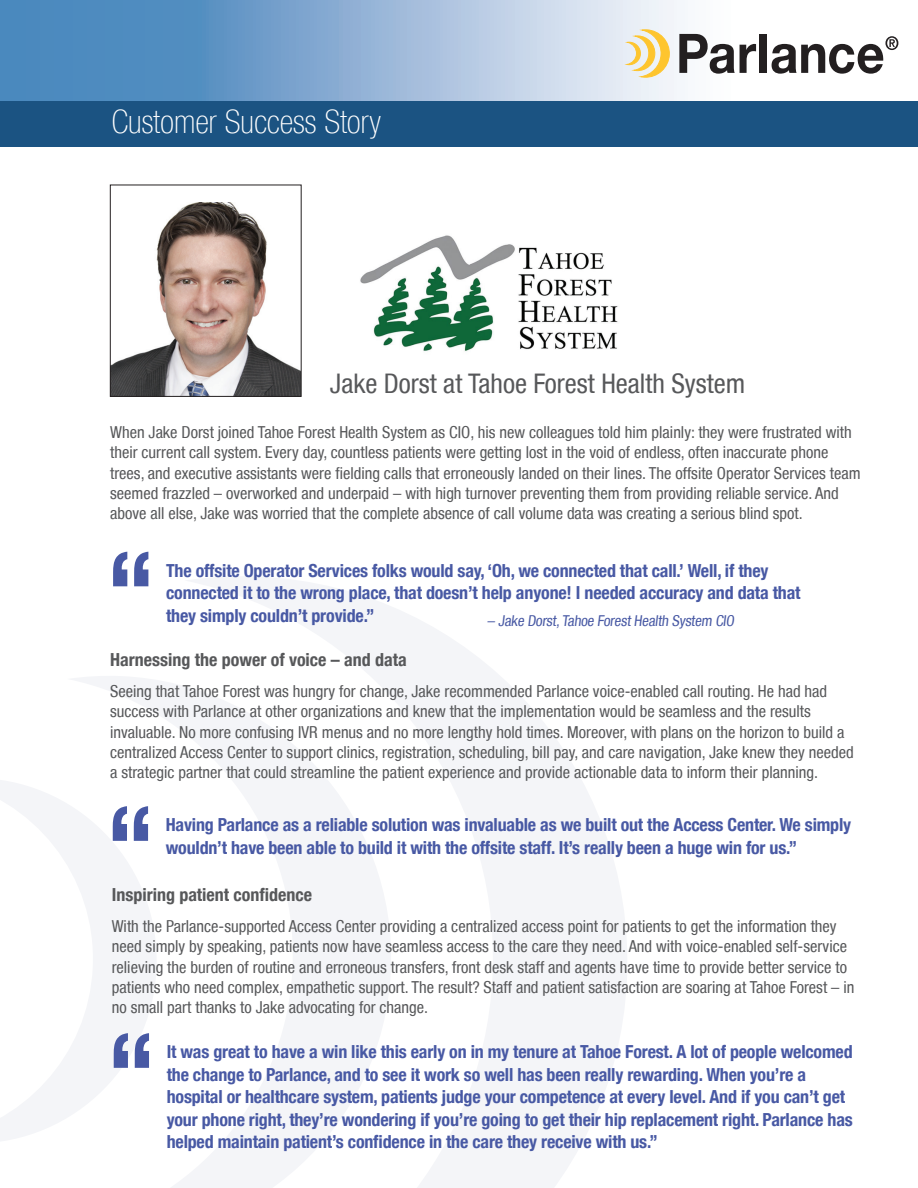
<style>
.page{position:relative;width:918px;height:1188px;background:#fff}
.page>*{position:absolute;margin:0;border:0;box-sizing:border-box;transform-origin:0 0}
.t1{font:700 condensed 108px "Helvetica Neue LT";color:#4859a4}
.t2{font:100 condensed 33px "Helvetica Neue LT";color:#fff}
.t3{font:condensed 27px "Helvetica Neue LT";color:#57585a}
.t4{font:700 condensed 18px/22.5px "Helvetica Neue LT";letter-spacing:-.01em;color:#4859a4}
.t5{font:700 condensed 18px "Helvetica Neue LT";color:#57585a}
.t6{font:condensed 16.5px/20.2px "Helvetica Neue LT";color:#57585a}
.t7{font:condensed 15px "Helvetica Neue LT";color:#4859a4}
</style>
<div class="page">
<svg style="left:0;top:0;width:899px;height:101px"></svg>
<div style="left:0;top:101px;width:918px;height:46px;background:#1b5382"></div>
<svg style="left:188px;top:577px;width:439px;height:611px;fill:#f4f5f8"></svg>
<svg style="left:72px;top:675px;width:326px;height:513px"></svg>
<svg style="left:0;top:778px;width:161px;height:370px"></svg>
<svg style="left:679px;top:34px;width:77px;height:40px"></svg>
<div style="left:760px;top:34px;width:7px;height:39px;background:#231f20"></div>
<svg style="left:772px;top:36px;width:126px;height:38px"></svg>
<svg style="left:624px;top:30px;width:46px;height:47px"></svg>
<img style="left:112px;top:202px;width:187px;height:193px">
<div style="left:110px;top:185px;width:191px;height:212px;border:1px solid #231f20"></div>
<img style="left:360px;top:235px;width:258px;height:116px">
<h2 class="t2" style="left:112px;top:103px;width:271px">Customer Success Story</h2>
<h3 class="t3" style="left:330px;top:367px;width:417px">Jake Dorst at Tahoe Forest Health System</h3>
<p class="t6" style="left:110px;top:422px;width:752px">When Jake Dorst joined Tahoe Forest Health System as CIO, his new colleagues told him plainly: they were frustrated with their current call system. Every day, countless patients were getting lost in the void of endless, often inaccurate phone trees, and executive assistants were fielding calls that erroneously landed on their lines. The offsite Operator Services team seemed frazzled – overworked and underpaid – with high turnover preventing them from providing reliable service. And above all else, Jake was worried that the complete absence of call volume data was creating a serious blind spot.</p>
<h1 class="t1" style="left:106px;top:525px;width:52px">“</h1>
<p class="t4" style="left:166px;top:559px;width:636px">The offsite Operator Services folks would say, ‘Oh, we connected that call.’ Well, if they connected it to the wrong place, that doesn’t help anyone! I needed accuracy and data that</p>
<p class="t4" style="left:166px;top:604px;width:210px">they simply couldn’t provide.”</p>
<p class="t7" style="left:487px;top:612px;width:251px">– Jake Dorst,Tahoe Forest Health System CIO</p>
<p class="t5" style="left:110px;top:649px;width:298px">Harnessing the power of voice – and data</p>
<p class="t6" style="left:110px;top:681px;width:745px">Seeing that Tahoe Forest was hungry for change, Jake recommended Parlance voice-enabled call routing. He had had success with Parlance at other organizations and knew that the implementation would be seamless and the results invaluable. No more confusing IVR menus and no more lengthy hold times. Moreover, with plans on the horizon to build a centralized Access Center to support clinics, registration, scheduling, bill pay, and care navigation, Jake knew they needed a strategic partner that could streamline the patient experience and provide actionable data to inform their planning.</p>
<h1 class="t1" style="left:105px;top:780px;width:52px">“</h1>
<p class="t4" style="left:166px;top:813px;width:687px">Having Parlance as a reliable solution was invaluable as we built out the Access Center. We simply wouldn’t have been able to build it with the offsite staff. It’s really been a huge win for us.”</p>
<p class="t5" style="left:112px;top:884px;width:202px">Inspiring patient confidence</p>
<p class="t6" style="left:112px;top:916px;width:744px">With the Parlance-supported Access Center providing a centralized access point for patients to get the information they need simply by speaking, patients now have seamless access to the care they need. And with voice-enabled self-service relieving the burden of routine and erroneous transfers, front desk staff and agents have time to provide better service to patients who need complex, empathetic support. The result? Staff and patient satisfaction are soaring at Tahoe Forest – in no small part thanks to Jake advocating for change.</p>
<p class="t4" style="left:167px;top:1040px;width:688px">It was great to have a win like this early on in my tenure at Tahoe Forest. A lot of people welcomed the change to Parlance, and to see it work so well has been really rewarding. When you’re a hospital or healthcare system, patients judge your competence at every level. And if you can’t get your phone right, they’re wondering if you’re going to get their hip replacement right. Parlance has helped maintain patient’s confidence in the care they receive with us.”</p>
<h1 class="t1" style="left:106px;top:1006px;width:52px">“</h1>
</div>
